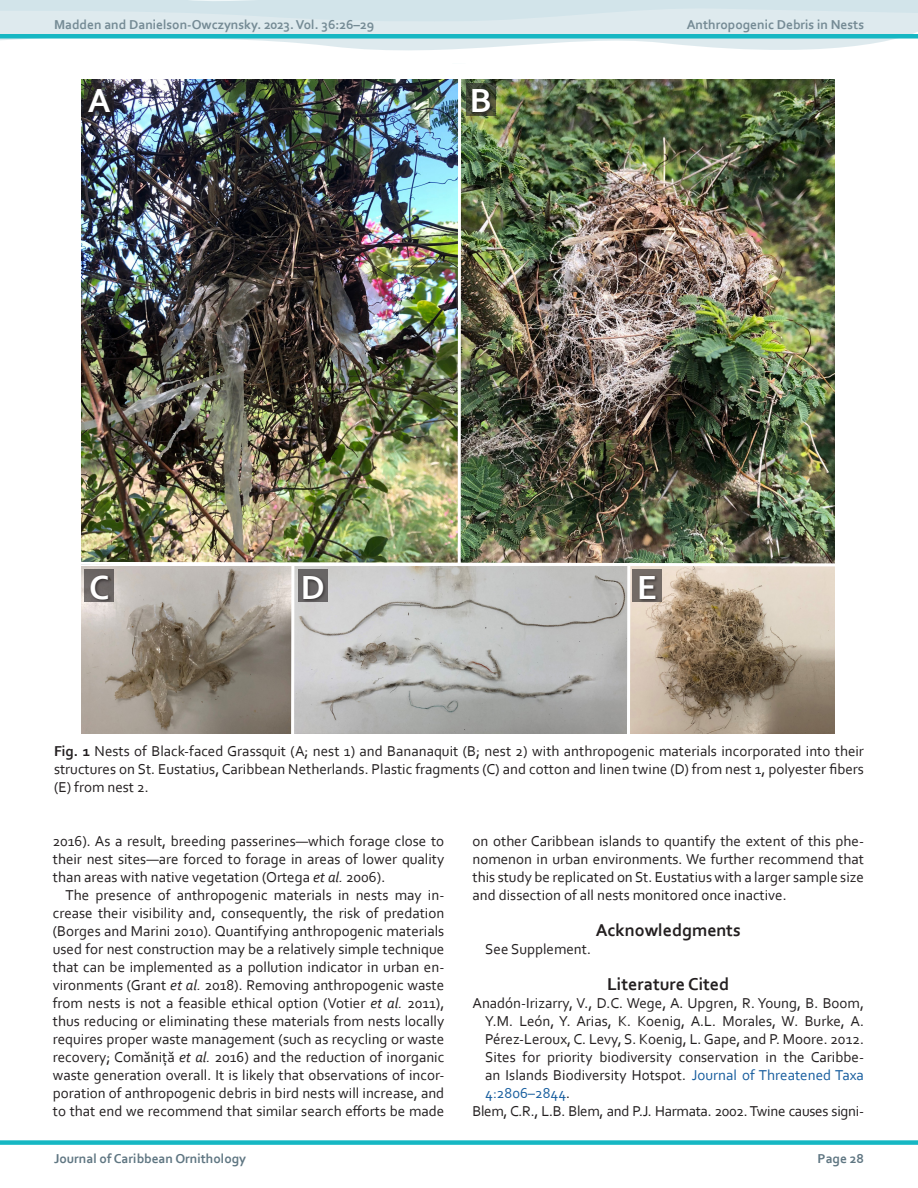
<style>
.page{position:relative;width:918px;height:1188px;background:#fff}
.page>*{position:absolute;margin:0;border:0;box-sizing:border-box;transform-origin:0 0}
.Figure_letter{font:700 34.95px "Corbel";color:#fff}
.Body_Heading_1__H2{font:700 18px "Corbel";color:#231f20}
.main_body_text__P{font:15px/18px "Corbel";color:#231f20;text-align:justify}
.Citation__P{font:15px/18px "Corbel";color:#231f20;text-align:justify}
.Figure_Legend__P{font:15px/18px "Corbel";color:#231f20;text-align:justify}
.Citation__P-2{font:15px "Corbel";letter-spacing:-.02em;color:#231f20}
.t1{font:700 13.5px "Corbel";color:#758b95}
.t2{font:700 13.5px "Corbel";color:#5f7682}
.s1{font-weight:700}
.s2{font-style:italic}
.s3{color:#175d9e}
</style>
<div class="page">
<svg style="left:0;top:0;width:918px;height:51px;fill:#deeaee"></svg>
<div style="left:0;top:1140px;width:918px;height:5px;background:#16b7c3"></div>
<img style="left:81px;top:79px;width:753px;height:481px">
<img style="left:81px;top:568px;width:753px;height:165px">
<img style="left:81px;top:560px;width:754px;height:8px">
<hr style="left:458px;top:68px;width:3px;height:496px;background:#fff">
<hr style="left:291px;top:564px;width:3px;height:173px;background:#fff">
<hr style="left:627px;top:564px;width:3px;height:172px;background:#fff">
<svg style="left:85px;top:83px;width:29px;height:33px"></svg>
<div style="left:87px;top:88px;width:28px;height:28px;background:#231f20;opacity:.75"></div>
<div style="left:85px;top:570px;width:29px;height:32px;background:linear-gradient(to bottom,#686361,#787270)"></div>
<div style="left:89px;top:574px;width:24px;height:30px;background:#231f20;opacity:.75"></div>
<div style="left:298px;top:570px;width:30px;height:32px;background:#686565"></div>
<div style="left:302px;top:575px;width:25px;height:28px;background:#231f20;opacity:.75"></div>
<div style="left:632px;top:570px;width:30px;height:32px;background:#736b65"></div>
<div style="left:639px;top:575px;width:21px;height:28px;background:#231f20;opacity:.75"></div>
<svg style="left:466px;top:83px;width:30px;height:33px"></svg>
<div style="left:471px;top:88px;width:23px;height:28px;background:#231f20;opacity:.75"></div>
<div style="left:0;top:34px;width:918px;height:5px;background:#16b7c3"></div>
<p class="t1" style="left:54px;top:16px;width:322px">Madden and Danielson-Owczynsky. 2023. Vol. 36:26–29</p>
<p class="t1" style="left:687px;top:16px;width:179px">Anthropogenic Debris in Nests</p>
<p class="Figure_letter" style="left:88px;top:79px;width:24px">A</p>
<p class="Figure_letter" style="left:470px;top:79px;width:23px">B</p>
<p class="Figure_letter" style="left:89px;top:566px;width:22px">C</p>
<p class="Figure_letter" style="left:301px;top:566px;width:26px">D</p>
<p class="Figure_letter" style="left:637px;top:566px;width:21px">E</p>
<p class="Figure_Legend__P" style="left:54px;top:742px;width:812px"><span class="s1">Fig. 1</span> Nests of Black-faced Grassquit (A; nest 1) and Bananaquit (B; nest 2) with anthropogenic materials incorporated into their structures on St. Eustatius, Caribbean Netherlands. Plastic fragments (C) and cotton and linen twine (D) from nest 1, polyester fibers (E) from nest 2.</p>
<p class="main_body_text__P" style="left:53px;top:832px;width:393px">2016). As a result, breeding passerines—which forage close to their nest sites—are forced to forage in areas of lower quality than areas with native vegetation (Ortega <span class="s2">et al.</span> 2006).</p>
<p class="main_body_text__P" style="left:53px;top:886px;width:393px;text-indent:13px">The presence of anthropogenic materials in nests may in&shy;crease their visibility and, consequently, the risk of predation (Borges and Marini 2010). Quantifying anthropogenic materials used for nest construction may be a relatively simple technique that can be implemented as a pollution indicator in urban en&shy;vironments (Grant <span class="s2">et al.</span> 2018). Removing anthropogenic waste from nests is not a feasible ethical option (Votier <span class="s2">et al.</span> 2011), thus reducing or eliminating these materials from nests locally requires proper waste management (such as recycling or waste recovery; Comăniță <span class="s2">et al.</span> 2016) and the reduction of inorganic waste generation overall. It is likely that observations of incor&shy;poration of anthropogenic debris in bird nests will increase, and to that end we recommend that similar search efforts be made</p>
<p class="main_body_text__P" style="left:472px;top:832px;width:393px">on other Caribbean islands to quantify the extent of this phe&shy;nomenon in urban environments. We further recommend that this study be replicated on St. Eustatius with a larger sample size and dissection of all nests monitored once inactive.</p>
<h2 class="Body_Heading_1__H2" style="left:596px;top:919px;width:146px">Acknowledgments</h2>
<p class="main_body_text__P" style="left:485px;top:940px;width:107px">See Supplement.</p>
<h2 class="Body_Heading_1__H2" style="left:607px;top:973px;width:124px">Literature Cited</h2>
<p class="Citation__P" style="left:485px;top:994px;width:380px;text-indent:-13px">Anadón-Irizarry, V., D.C. Wege, A. Upgren, R. Young, B. Boom, Y.M. León, Y. Arias, K. Koenig, A.L. Morales, W. Burke, A.<br>Pérez-Leroux, C. Levy, S. Koenig, L. Gape, and P. Moore. 2012.<br>Sites for priority biodiversity conservation in the Caribbe&shy;an Islands Biodiversity Hotspot. <span class="s3">Journal of Threatened Taxa 4:2806–2844</span>.</p>
<p class="Citation__P-2" style="left:472px;top:1102px;width:393px">Blem, C.R., L.B. Blem, and P.J. Harmata. 2002. Twine causes signi-</p>
<p class="t2" style="left:54px;top:1150px;width:194px">Journal of Caribbean Ornithology</p>
<p class="t2" style="left:818px;top:1150px;width:48px">Page 28</p>
</div>
